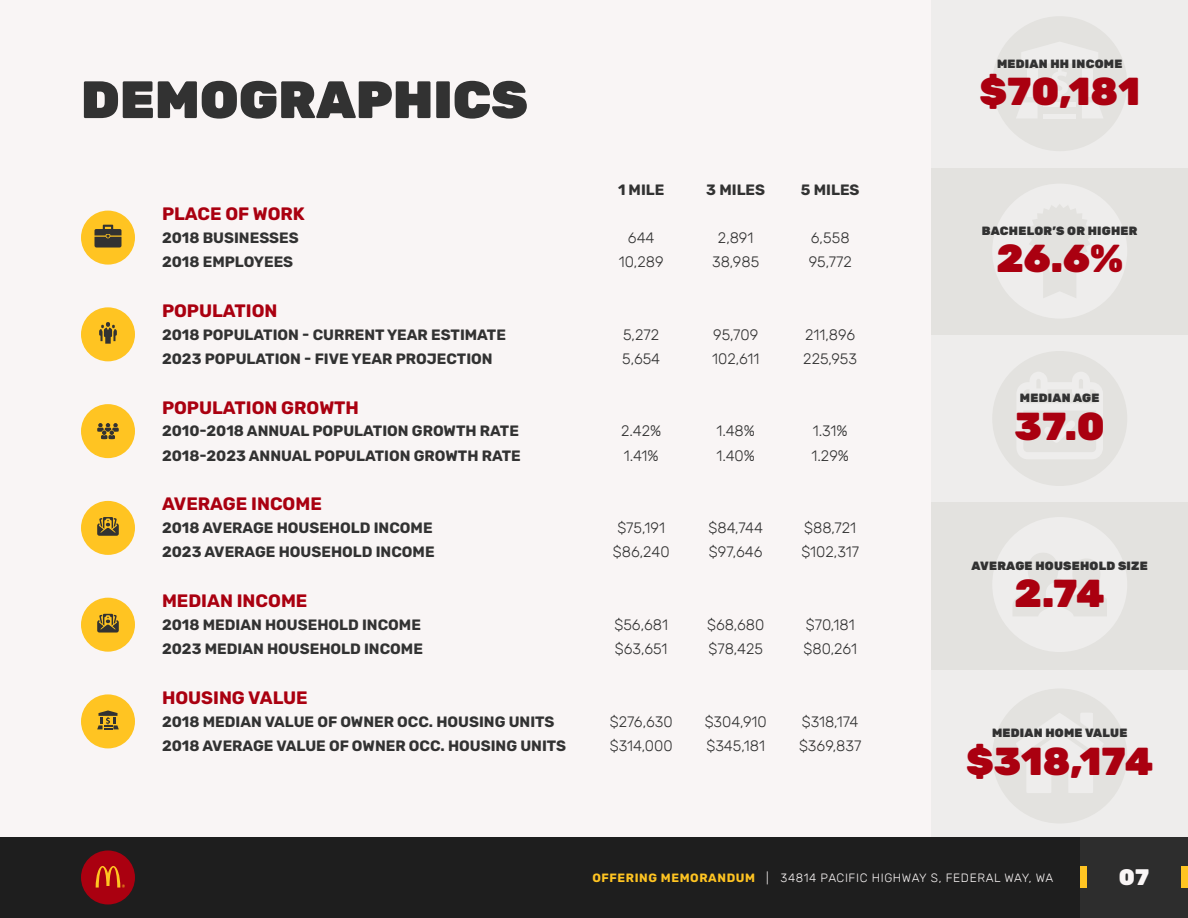
<style>
.page{position:relative;width:1188px;height:918px;background:#fff}
.page>*{position:absolute;margin:0;border:0;box-sizing:border-box;transform-origin:0 0}
.t1{font:900 52.5px "Rubik";color:#323232}
.t2{font:900 39px "Rubik";color:#aa0010}
.t3{font:900 22.5px "Rubik";color:#f9f5f5}
.t4{font:700 18px "Rubik";color:#aa0010}
.t5{font:700 15px "Rubik";color:#323232}
.t6{font:300 15px "Rubik";color:#323232}
.t7{font:900 12px "Rubik";letter-spacing:.02em;color:#323232}
.t8{font:300 12px "Rubik";letter-spacing:.05em;color:#f9f5f5}
.s1{font-weight:700;color:#ffc422}
</style>
<div class="page">
<div style="left:0;top:837px;width:1188px;height:81px;background:#1e1e1e"></div>
<div style="left:1080px;top:837px;width:108px;height:81px;background:#2d2d2d"></div>
<div style="left:1181px;top:867px;width:7px;height:21px;background:#ffc422"></div>
<div style="left:1080px;top:867px;width:7px;height:21px;background:#ffc422"></div>
<div style="left:81px;top:850px;width:54px;height:54px;background:#aa0010;border-radius:50%"></div>
<svg style="left:96px;top:866px;width:29px;height:22px"></svg>
<div style="left:0;top:0;width:1188px;height:837px;background:#f9f5f5"></div>
<div style="left:81px;top:211px;width:54px;height:54px;background:#ffc422;border-radius:50%"></div>
<div style="left:81px;top:694px;width:54px;height:54px;background:#ffc422;border-radius:50%"></div>
<div style="left:81px;top:598px;width:54px;height:54px;background:#ffc422;border-radius:50%"></div>
<div style="left:81px;top:501px;width:54px;height:54px;background:#ffc422;border-radius:50%"></div>
<div style="left:81px;top:404px;width:54px;height:54px;background:#ffc422;border-radius:50%"></div>
<div style="left:81px;top:307px;width:54px;height:54px;background:#ffc422;border-radius:50%"></div>
<svg style="left:94px;top:225px;width:28px;height:23px"></svg>
<svg style="left:99px;top:322px;width:18px;height:22px"></svg>
<svg style="left:97px;top:517px;width:22px;height:19px"></svg>
<svg style="left:97px;top:614px;width:22px;height:19px"></svg>
<svg style="left:97px;top:710px;width:22px;height:19px"></svg>
<svg style="left:97px;top:423px;width:22px;height:16px"></svg>
<div style="left:932px;top:335px;width:256px;height:167px;background:#eeedec"></div>
<div style="left:932px;top:670px;width:256px;height:167px;background:#eeedec"></div>
<div style="left:932px;top:167px;width:256px;height:168px;background:#e3e2df"></div>
<div style="left:932px;top:502px;width:256px;height:168px;background:#e3e2df"></div>
<div style="left:932px;top:0;width:256px;height:167px;background:#eeedec"></div>
<div style="left:992px;top:184px;width:135px;height:135px;background:#eeedec;border-radius:50%"></div>
<div style="left:992px;top:351px;width:135px;height:135px;background:#e3e2df;border-radius:50%"></div>
<div style="left:992px;top:16px;width:135px;height:135px;background:#e3e2df;border-radius:50%"></div>
<div style="left:992px;top:517px;width:135px;height:135px;background:#eeedec;border-radius:50%"></div>
<div style="left:992px;top:688px;width:135px;height:136px;background:#e3e2df;border-radius:50%"></div>
<svg style="left:1029px;top:204px;width:62px;height:94px"></svg>
<svg style="left:1017px;top:42px;width:86px;height:76px"></svg>
<svg style="left:1013px;top:553px;width:94px;height:63px"></svg>
<svg style="left:1016px;top:713px;width:87px;height:80px"></svg>
<svg style="left:1017px;top:372px;width:86px;height:87px"></svg>
<p class="t1" style="left:81px;top:68px;width:448px">DEMOGRAPHICS</p>
<p class="t5" style="left:618px;top:181px;width:48px">1 MILE</p>
<p class="t5" style="left:706px;top:181px;width:60px">3 MILES</p>
<p class="t5" style="left:801px;top:181px;width:60px">5 MILES</p>
<p class="t4" style="left:162px;top:203px;width:144px">PLACE OF WORK</p>
<p class="t5" style="left:162px;top:229px;width:138px">2018 BUSINESSES</p>
<p class="t6" style="left:628px;top:229px;width:28px">644</p>
<p class="t6" style="left:718px;top:229px;width:37px">2,891</p>
<p class="t6" style="left:811px;top:229px;width:40px">6,558</p>
<p class="t5" style="left:162px;top:253px;width:133px">2018 EMPLOYEES</p>
<p class="t6" style="left:619px;top:254px;width:46px">10,289</p>
<p class="t6" style="left:712px;top:254px;width:49px">38,985</p>
<p class="t6" style="left:809px;top:254px;width:45px">95,772</p>
<p class="t4" style="left:162px;top:300px;width:117px">POPULATION</p>
<p class="t5" style="left:162px;top:326px;width:346px">2018 POPULATION - CURRENT YEAR ESTIMATE</p>
<p class="t6" style="left:623px;top:326px;width:38px">5,272</p>
<p class="t6" style="left:713px;top:326px;width:47px">95,709</p>
<p class="t6" style="left:805px;top:326px;width:52px">211,896</p>
<p class="t5" style="left:162px;top:350px;width:332px">2023 POPULATION - FIVE YEAR PROJECTION</p>
<p class="t6" style="left:622px;top:350px;width:39px">5,654</p>
<p class="t6" style="left:712px;top:350px;width:49px">102,611</p>
<p class="t6" style="left:803px;top:350px;width:55px">225,953</p>
<p class="t4" style="left:162px;top:397px;width:199px">POPULATION GROWTH</p>
<p class="t5" style="left:162px;top:423px;width:358px">2010-2018 ANNUAL POPULATION GROWTH RATE</p>
<p class="t6" style="left:621px;top:423px;width:42px">2.42%</p>
<p class="t6" style="left:716px;top:423px;width:40px">1.48%</p>
<p class="t6" style="left:813px;top:423px;width:36px">1.31%</p>
<p class="t5" style="left:162px;top:447px;width:360px">2018-2023 ANNUAL POPULATION GROWTH RATE</p>
<p class="t6" style="left:624px;top:447px;width:36px">1.41%</p>
<p class="t6" style="left:716px;top:447px;width:40px">1.40%</p>
<p class="t6" style="left:811px;top:447px;width:39px">1.29%</p>
<p class="t4" style="left:162px;top:494px;width:161px">AVERAGE INCOME</p>
<p class="t5" style="left:162px;top:519px;width:272px">2018 AVERAGE HOUSEHOLD INCOME</p>
<p class="t6" style="left:617px;top:520px;width:49px">$75,191</p>
<p class="t6" style="left:708px;top:520px;width:56px">$84,744</p>
<p class="t6" style="left:804px;top:520px;width:54px">$88,721</p>
<p class="t5" style="left:162px;top:543px;width:274px">2023 AVERAGE HOUSEHOLD INCOME</p>
<p class="t6" style="left:613px;top:544px;width:58px">$86,240</p>
<p class="t6" style="left:709px;top:544px;width:55px">$97,646</p>
<p class="t6" style="left:801px;top:544px;width:59px">$102,317</p>
<p class="t4" style="left:162px;top:590px;width:147px">MEDIAN INCOME</p>
<p class="t5" style="left:162px;top:616px;width:260px">2018 MEDIAN HOUSEHOLD INCOME</p>
<p class="t6" style="left:614px;top:616px;width:55px">$56,681</p>
<p class="t6" style="left:707px;top:616px;width:59px">$68,680</p>
<p class="t6" style="left:806px;top:616px;width:50px">$70,181</p>
<p class="t5" style="left:162px;top:640px;width:262px">2023 MEDIAN HOUSEHOLD INCOME</p>
<p class="t6" style="left:615px;top:641px;width:54px">$63,651</p>
<p class="t6" style="left:708px;top:641px;width:56px">$78,425</p>
<p class="t6" style="left:804px;top:641px;width:55px">$80,261</p>
<p class="t4" style="left:162px;top:687px;width:147px">HOUSING VALUE</p>
<p class="t5" style="left:162px;top:713px;width:394px">2018 MEDIAN VALUE OF OWNER OCC. HOUSING UNITS</p>
<p class="t6" style="left:610px;top:713px;width:64px">$276,630</p>
<p class="t6" style="left:705px;top:713px;width:64px">$304,910</p>
<p class="t6" style="left:802px;top:713px;width:58px">$318,174</p>
<p class="t5" style="left:162px;top:737px;width:406px">2018 AVERAGE VALUE OF OWNER OCC. HOUSING UNITS</p>
<p class="t6" style="left:610px;top:737px;width:64px">$314,000</p>
<p class="t6" style="left:706px;top:737px;width:60px">$345,181</p>
<p class="t6" style="left:799px;top:737px;width:64px">$369,837</p>
<p class="t7" style="left:997px;top:56px;width:127px">MEDIAN HH INCOME</p>
<p class="t2" style="left:979px;top:68px;width:162px">$70,181</p>
<p class="t7" style="left:982px;top:224px;width:157px">BACHELOR’S OR HIGHER</p>
<p class="t2" style="left:996px;top:236px;width:128px">26.6%</p>
<p class="t7" style="left:1020px;top:391px;width:81px">MEDIAN AGE</p>
<p class="t2" style="left:1015px;top:403px;width:92px">37.0</p>
<p class="t7" style="left:972px;top:558px;width:178px">AVERAGE HOUSEHOLD SIZE</p>
<p class="t2" style="left:1015px;top:570px;width:92px">2.74</p>
<p class="t7" style="left:992px;top:726px;width:137px">MEDIAN HOME VALUE</p>
<p class="t2" style="left:966px;top:738px;width:189px">$318,174</p>
<p class="t8" style="left:592px;top:871px;width:462px"><span class="s1">OFFERING MEMORANDUM</span> | 34814 PACIFIC HIGHWAY S, FEDERAL WAY, WA</p>
<h3 class="t3" style="left:1119px;top:864px;width:32px">07</h3>
</div>
